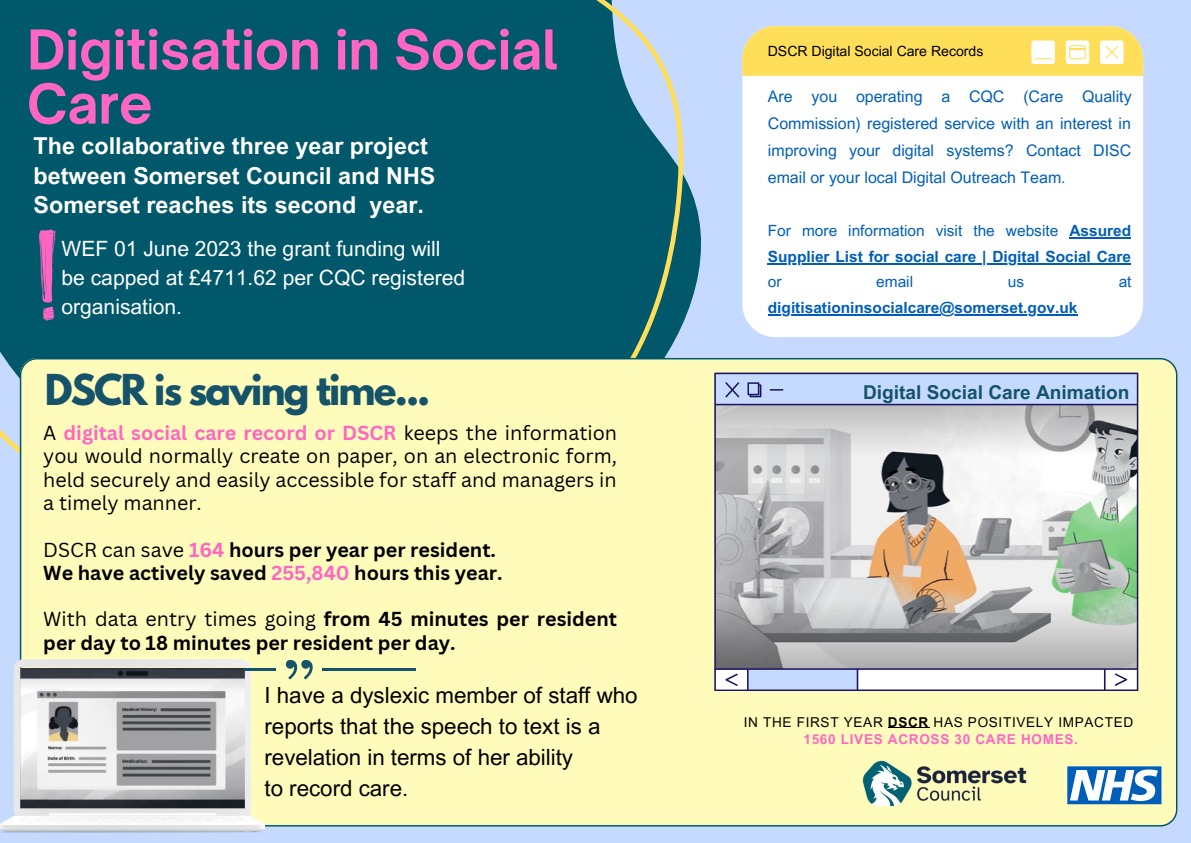
<style>
.page{position:relative;width:1191px;height:843px;background:#fff}
.page>*{position:absolute;margin:0;border:0;box-sizing:border-box;transform-origin:0 0}
.t1{font:700 52.5px "Open Sauce One";color:#ff66c4}
.t2{font:700 37.7px "League Spartan";letter-spacing:-.05em;color:#145369}
.t3{font:700 23.3px/29.3px "Arial MT Pro";color:#fff}
.t4{font:22.3px "Arial MT Pro";color:#000}
.t5{font:21px/29.3px "Arial MT Pro";color:#fff}
.t6{font:19.7px/23.3px "Canva Sans";color:#000;text-align:justify}
.t7{font:700 19.7px/23.3px "Canva Sans";color:#000}
.t8{font:700 19.1px "Arial MT Pro";color:#145369}
.t9{font:16px/27px "Arial MT Pro";color:#005eb8;text-align:justify}
.t10{font:700 15.4px/25.5px "Arial MT Pro";color:#005eb8;text-align:justify}
.t11{font:15.4px "Arial MT Pro";color:#005eb8}
.t12{font:14.1px "Arial MT Pro";color:#000}
.t13{font:13.6px "Arial MT Pro";letter-spacing:.05em;color:#000}
.t14{font:700 13.6px "Arial MT Pro";letter-spacing:.05em;color:#ff66c4}
.s1{font-weight:700;color:#ff66c4}
.s2{font-weight:400}
.s3{color:#ff66c4}
.s4{font-weight:700}
</style>
<div class="page">
<div style="left:0;top:0;width:1190px;height:842px;background:#c6daff"></div>
<div style="left:0;top:0;width:686px;height:525px;background:#00586a"></div>
<div style="left:20px;top:358px;width:1157px;height:468px;background:#fffcbb"></div>
<div style="left:742px;top:76px;width:400px;height:261px;background:#fff"></div>
<svg style="left:742px;top:26px;width:400px;height:50px;background:#fde06b"></svg>
<hr style="left:1069px;top:237px;width:61px;height:2px;background:#005eb8">
<hr style="left:767px;top:263px;width:363px;height:2px;background:#005eb8">
<hr style="left:767px;top:314px;width:310px;height:2px;background:#005eb8">
<svg style="left:1067px;top:766px;width:94px;height:38px;background:#78aad9"></svg>
<img style="left:846px;top:744px;width:196px;height:78px">
<img style="left:0;top:659px;width:264px;height:173px">
<svg style="left:286px;top:659px;width:26px;height:20px"></svg>
<hr style="left:244px;top:668px;width:32px;height:2px;background:#145369">
<hr style="left:322px;top:668px;width:94px;height:2px;background:#145369">
<svg style="left:39px;top:229px;width:17px;height:92px;background:#925f9d"></svg>
<svg style="left:714px;top:372px;width:424px;height:318px;background:#bec0c2"></svg>
<hr style="left:887px;top:727px;width:42px;height:1px;background:#000">
<p class="t1" style="left:27px;top:17px;width:532px">Digitisation in Social</p>
<p class="t1" style="left:27px;top:71px;width:127px">Care</p>
<p class="t3" style="left:34px;top:134px;width:403px">The collaborative three year project between Somerset Council and NHS<br>Somerset reaches its second year.</p>
<p class="t5" style="left:62px;top:236px;width:405px">WEF 01 June 2023 the grant funding will be capped at £4711.62 per CQC registered organisation.</p>
<p class="t2" style="left:45px;top:371px;width:387px">DSCR is saving time...</p>
<p class="t6" style="left:43px;top:420px;width:575px">A <span class="s1">digital social care record or DSCR</span> keeps the information you would normally create on paper, on an electronic form, held securely and easily accessible for staff and managers in a timely manner.</p>
<p class="t7" style="left:43px;top:537px;width:454px"><span class="s2">DSCR can save</span> <span class="s3">164</span> hours per year per resident.</p>
<p class="t7" style="left:43px;top:560px;width:461px">We have actively saved <span class="s3">255,840</span> hours this year.</p>
<p class="t7" style="left:43px;top:607px;width:575px"><span class="s2">With data entry times going</span> from 45 minutes per resident per day to 18 minutes per resident per day.</p>
<p class="t4" style="left:264px;top:686px;width:374px">I have a dyslexic member of staff who</p>
<p class="t4" style="left:264px;top:717px;width:337px">reports that the speech to text is a</p>
<p class="t4" style="left:264px;top:748px;width:310px">revelation in terms of her ability</p>
<p class="t4" style="left:264px;top:779px;width:145px">to record care.</p>
<p class="t12" style="left:767px;top:46px;width:217px">DSCR Digital Social Care Records</p>
<p class="t9" style="left:767px;top:85px;width:365px">Are you operating a CQC (Care Quality Commission) registered service with an interest in improving your digital systems? Contact DISC email or your local Digital Outreach Team.</p>
<p class="t10" style="left:767px;top:220px;width:365px"><span class="s2">For more information visit the website</span> Assured Supplier List for social care | Digital Social Care <span class="s2">or</span></p>
<p class="t11" style="left:876px;top:276px;width:38px">email</p>
<p class="t11" style="left:1007px;top:276px;width:18px">us</p>
<p class="t11" style="left:1118px;top:276px;width:14px">at</p>
<p class="t10" style="left:767px;top:296px;width:311px">digitisationinsocialcare@somerset.gov.uk</p>
<p class="t8" style="left:863px;top:385px;width:268px">Digital Social Care Animation</p>
<p class="t13" style="left:743px;top:716px;width:391px">IN THE FIRST YEAR <span class="s4">DSCR</span> HAS POSITIVELY IMPACTED</p>
<p class="t14" style="left:803px;top:734px;width:276px">1560 LIVES ACROSS 30 CARE HOMES.</p>
</div>
